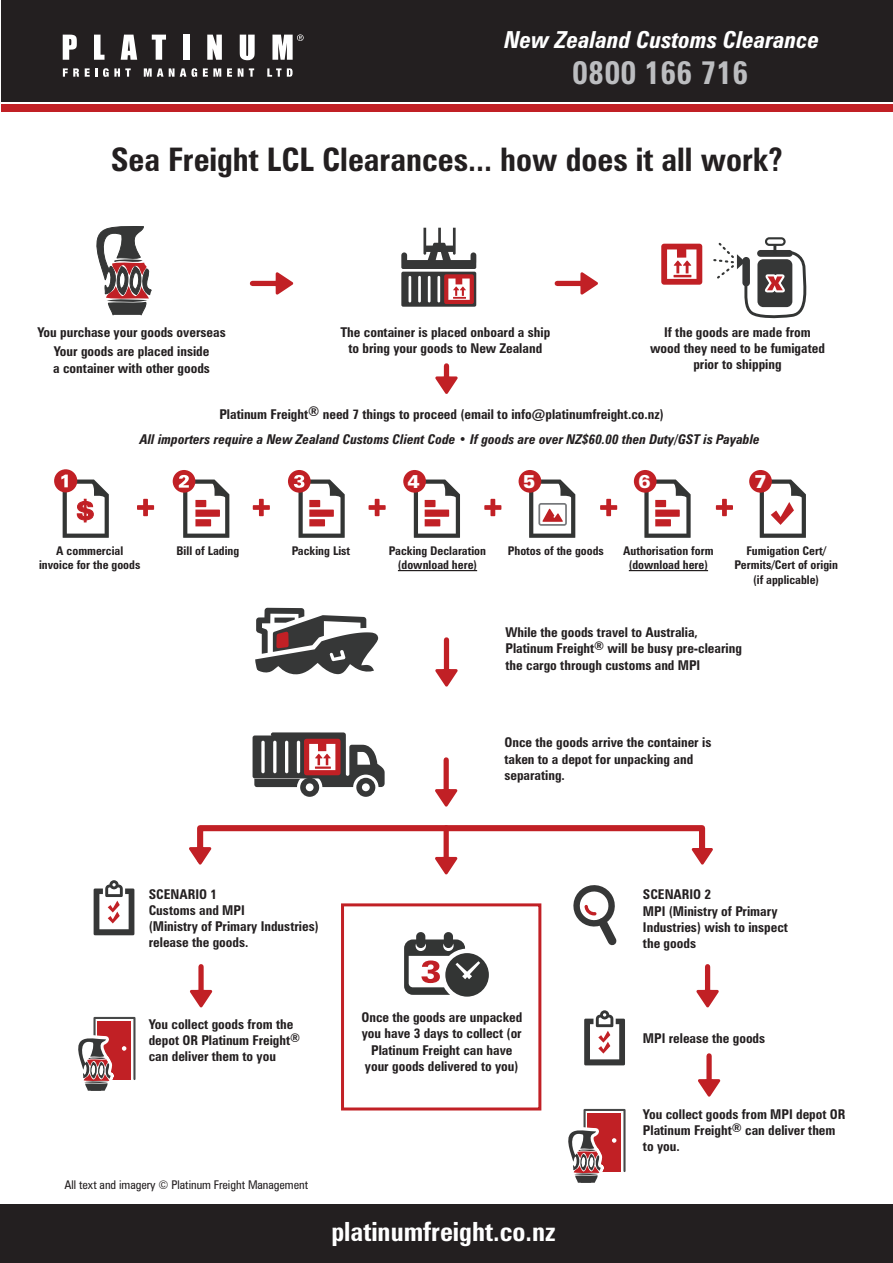
<style>
.page{position:relative;width:893px;height:1263px;background:#fff}
.page>*{position:absolute;margin:0;border:0;box-sizing:border-box;transform-origin:0 0}
.t1{font:700 condensed 32.4px "Zurich BT";color:#231f20}
.t2{font:700 condensed 32.4px "Zurich BT";color:#bcbdc0}
.t3{font:700 condensed 26.4px "Zurich BT";color:#fff}
.t4{font:italic 700 condensed 23.4px "Zurich BT";color:#fff}
.t5{font:900 18.45px "Zurich BT";color:#fff}
.t6{font:700 condensed 13.5px/16.2px "Zurich BT";color:#231f20}
.t7{font:italic 700 condensed 13.5px "Zurich BT";color:#231f20}
.t8{font:700 condensed 12px/14.4px "Zurich BT";color:#231f20;text-align:center}
.t9{font:condensed 12px "Zurich BT";color:#231f20}
</style>
<div class="page">
<div style="left:341px;top:903px;width:200px;height:207px;border:3px solid #c12025"></div>
<div style="left:0;top:1204px;width:893px;height:59px;background:#231f20"></div>
<svg style="left:435px;top:669px;width:23px;height:17px"></svg>
<div style="left:444px;top:640px;width:5px;height:38px;background:#c12025"></div>
<svg style="left:435px;top:789px;width:22px;height:17px"></svg>
<div style="left:444px;top:760px;width:5px;height:38px;background:#c12025"></div>
<svg style="left:435px;top:376px;width:23px;height:18px"></svg>
<div style="left:444px;top:366px;width:5px;height:19px;background:#c12025"></div>
<svg style="left:698px;top:1079px;width:22px;height:17px"></svg>
<div style="left:706px;top:1056px;width:6px;height:32px;background:#c12025"></div>
<svg style="left:94px;top:880px;width:40px;height:55px"></svg>
<svg style="left:401px;top:228px;width:75px;height:79px"></svg>
<svg style="left:661px;top:244px;width:41px;height:41px"></svg>
<svg style="left:276px;top:272px;width:17px;height:23px"></svg>
<div style="left:252px;top:281px;width:32px;height:5px;background:#c12025"></div>
<svg style="left:580px;top:272px;width:18px;height:23px"></svg>
<div style="left:557px;top:281px;width:32px;height:5px;background:#c12025"></div>
<svg style="left:189px;top:825px;width:530px;height:240px"></svg>
<svg style="left:253px;top:732px;width:132px;height:65px"></svg>
<div style="left:765px;top:237px;width:21px;height:9px;border:2px solid #333534;border-radius:3px"></div>
<svg style="left:714px;top:241px;width:93px;height:78px"></svg>
<svg style="left:96px;top:226px;width:56px;height:90px"></svg>
<svg style="left:538px;top:1108px;width:88px;height:75px"></svg>
<svg style="left:78px;top:1016px;width:58px;height:75px"></svg>
<svg style="left:255px;top:608px;width:124px;height:67px"></svg>
<div style="left:288px;top:470px;width:23px;height:23px;background:#c12025;border-radius:50%"></div>
<svg style="left:294px;top:475px;width:51px;height:63px"></svg>
<div style="left:173px;top:470px;width:22px;height:23px;background:#c12025;border-radius:50%"></div>
<svg style="left:179px;top:475px;width:50px;height:63px"></svg>
<svg style="left:137px;top:499px;width:17px;height:17px"></svg>
<svg style="left:253px;top:499px;width:17px;height:17px"></svg>
<hr style="left:398px;top:570px;width:79px;height:1px;background:#231f20">
<svg style="left:369px;top:499px;width:17px;height:17px"></svg>
<svg style="left:484px;top:499px;width:17px;height:17px"></svg>
<hr style="left:629px;top:570px;width:79px;height:1px;background:#231f20">
<svg style="left:600px;top:499px;width:17px;height:17px"></svg>
<svg style="left:716px;top:499px;width:17px;height:17px"></svg>
<svg style="left:414px;top:479px;width:46px;height:59px"></svg>
<div style="left:403px;top:470px;width:23px;height:23px;background:#c12025;border-radius:50%"></div>
<div style="left:519px;top:470px;width:22px;height:23px;background:#c12025;border-radius:50%"></div>
<svg style="left:529px;top:479px;width:46px;height:59px"></svg>
<svg style="left:644px;top:479px;width:47px;height:59px"></svg>
<div style="left:634px;top:470px;width:23px;height:23px;background:#c12025;border-radius:50%"></div>
<div style="left:749px;top:470px;width:23px;height:23px;background:#c12025;border-radius:50%"></div>
<svg style="left:760px;top:479px;width:46px;height:59px"></svg>
<div style="left:54px;top:469px;width:23px;height:23px;background:#c12025;border-radius:50%"></div>
<svg style="left:61px;top:475px;width:48px;height:63px"></svg>
<div style="left:1px;top:0;width:892px;height:101px;background:#231f20"></div>
<div style="left:1px;top:104px;width:892px;height:8px;background:#c12025"></div>
<svg style="left:63px;top:35px;width:14px;height:25px"></svg>
<svg style="left:94px;top:35px;width:11px;height:25px"></svg>
<svg style="left:121px;top:35px;width:16px;height:25px"></svg>
<svg style="left:152px;top:35px;width:14px;height:25px"></svg>
<div style="left:183px;top:35px;width:6px;height:25px;background:#fff"></div>
<svg style="left:207px;top:35px;width:15px;height:25px"></svg>
<svg style="left:240px;top:35px;width:15px;height:25px"></svg>
<svg style="left:272px;top:34px;width:32px;height:26px"></svg>
<svg style="left:63px;top:68px;width:16px;height:9px"></svg>
<svg style="left:85px;top:68px;width:12px;height:9px"></svg>
<svg style="left:103px;top:68px;width:28px;height:9px"></svg>
<svg style="left:144px;top:68px;width:53px;height:9px"></svg>
<svg style="left:203px;top:68px;width:18px;height:9px"></svg>
<svg style="left:227px;top:68px;width:5px;height:9px"></svg>
<svg style="left:238px;top:68px;width:5px;height:9px"></svg>
<svg style="left:249px;top:68px;width:5px;height:9px"></svg>
<svg style="left:267px;top:68px;width:14px;height:9px"></svg>
<svg style="left:287px;top:68px;width:6px;height:9px"></svg>
<h3 class="t4" style="left:504px;top:26px;width:316px">New Zealand Customs Clearance</h3>
<h1 class="t2" style="left:572px;top:53px;width:178px">0800 166 716</h1>
<h1 class="t1" style="left:111px;top:140px;width:673px">Sea Freight LCL Clearances... how does it all work?</h1>
<p class="t6" style="left:37px;top:323px;width:190px">You purchase your goods overseas</p>
<p class="t6" style="left:53px;top:343px;width:158px">Your goods are placed inside a container with other goods</p>
<p class="t6" style="left:340px;top:323px;width:211px;text-align:center">The container is placed onboard a ship to bring your goods to New Zealand</p>
<p class="t6" style="left:650px;top:323px;width:176px;text-align:center">If the goods are made from wood they need to be fumigated prior to shipping</p>
<p class="t6" style="left:219px;top:406px;width:446px">Platinum Freight® need 7 things to proceed (email to info@platinumfreight.co.nz)</p>
<p class="t7" style="left:140px;top:431px;width:622px">All importers require a New Zealand Customs Client Code • If goods are over NZ$60.00 then Duty/GST is Payable</p>
<h3 class="t5" style="left:408px;top:470px;width:14px">4</h3>
<h3 class="t5" style="left:523px;top:470px;width:14px">5</h3>
<h3 class="t5" style="left:638px;top:470px;width:14px">6</h3>
<h3 class="t5" style="left:754px;top:470px;width:14px">7</h3>
<p class="t8" style="left:39px;top:543px;width:103px">A commercial invoice for the goods</p>
<p class="t8" style="left:177px;top:543px;width:64px">Bill of Lading</p>
<p class="t8" style="left:292px;top:543px;width:60px">Packing List</p>
<p class="t8" style="left:389px;top:543px;width:99px">Packing Declaration (download here)</p>
<p class="t8" style="left:508px;top:543px;width:98px">Photos of the goods</p>
<p class="t8" style="left:623px;top:543px;width:92px">Authorisation form (download here)</p>
<p class="t8" style="left:735px;top:543px;width:105px">Fumigation Cert/<br>Permits/Cert of origin (if applicable)</p>
<p class="t6" style="left:505px;top:624px;width:238px">While the goods travel to Australia,<br>Platinum Freight<sup>®</sup> will be busy pre-clearing the cargo through customs and MPI</p>
<p class="t6" style="left:504px;top:734px;width:208px">Once the goods arrive the container is taken to a depot for unpacking and separating.</p>
<p class="t6" style="left:149px;top:886px;width:172px">SCENARIO 1<br>Customs and MPI<br>(Ministry of Primary Industries) release the goods.</p>
<p class="t6" style="left:643px;top:886px;width:147px">SCENARIO 2<br>MPI (Ministry of Primary<br>Industries) wish to inspect the goods</p>
<p class="t6" style="left:149px;top:1016px;width:153px">You collect goods from the depot OR Platinum Freight<sup>® </sup>can deliver them to you</p>
<p class="t6" style="left:361px;top:1009px;width:162px;text-align:center">Once the goods are unpacked you have 3 days to collect (or<br>Platinum Freight can have your goods delivered to you)</p>
<p class="t9" style="left:64px;top:1177px;width:245px">All text and imagery © Platinum Freight Management</p>
<h2 class="t3" style="left:331px;top:1215px;width:226px">platinumfreight.co.nz</h2>
<p class="t6" style="left:643px;top:1030px;width:124px">MPI release the goods</p>
<p class="t6" style="left:643px;top:1106px;width:204px">You collect goods from MPI depot OR<br>Platinum Freight<sup>®</sup> can deliver them to you.</p>
</div>
